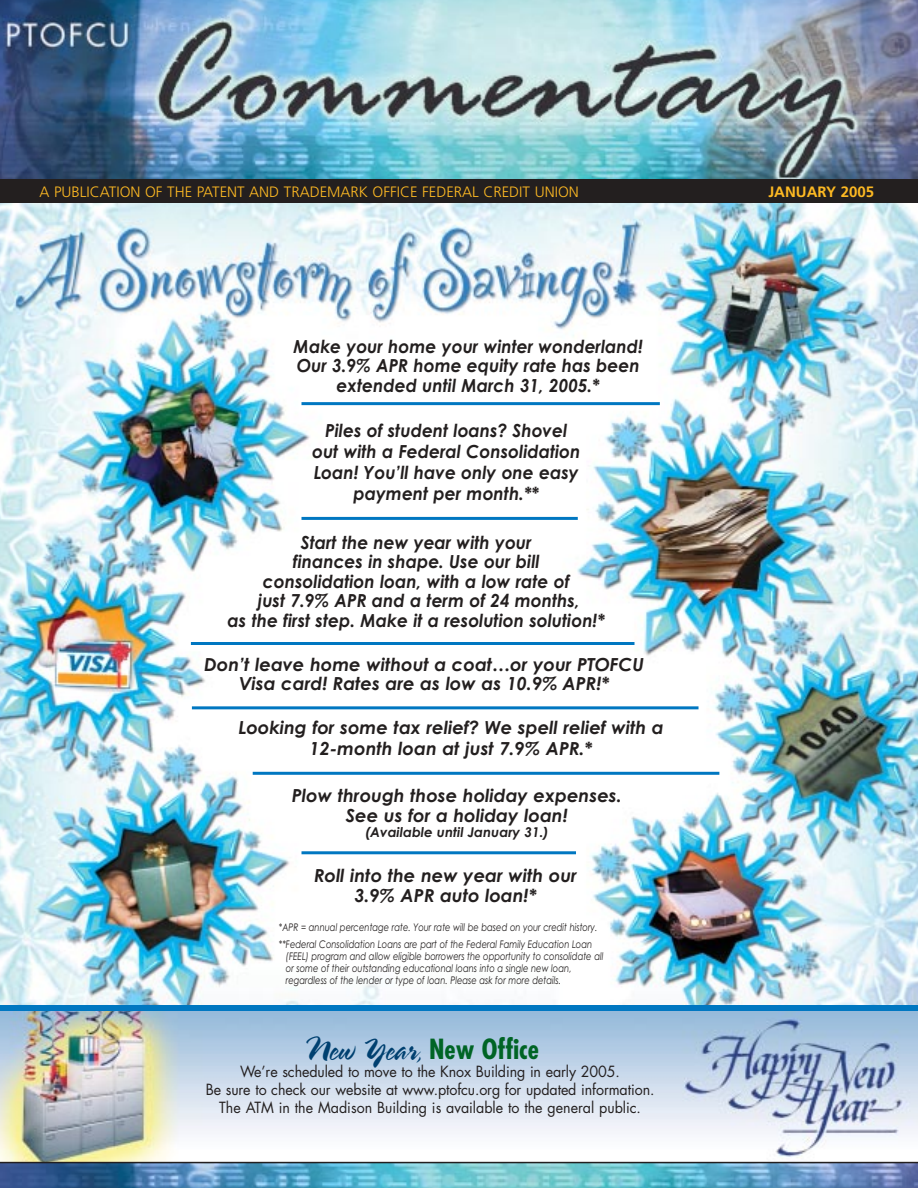
<style>
.page{position:relative;width:918px;height:1188px;background:#fff}
.page>*{position:absolute;margin:0;border:0;box-sizing:border-box;transform-origin:0 0}
.t1{font:700 condensed 27px "Futura";color:#006425}
.t2{font:italic 700 18px/19.5px "Century Gothic";color:#231f1f;text-align:center;scale:.95 1}
.t3{font:italic 700 18px/19.5px "Century Gothic";color:#231f1f;text-align:center}
.t4{font:15px/18px "Futura";letter-spacing:-.005em;color:#231f1f;text-align:center;scale:.95 1}
.t5{font:300 15px "Frutiger";color:#fdb923}
.t6{font:700 15px "Frutiger";color:#fdb923}
.t7{font:italic 700 13.5px "Century Gothic";color:#231f1f}
.t8{font:italic 10.5px/12px "Century Gothic";color:#231f1f;scale:.8 1}
.s1{font-family:"Spring";font-weight:400;font-stretch:normal;font-size:33px;color:#004070}
</style>
<div class="page">
<img style="left:0;top:202px;width:918px;height:960px">
<img style="left:0;top:0;width:918px;height:179px">
<div style="left:0;top:179px;width:918px;height:23px;background:#231f1f"></div>
<div style="left:0;top:1005px;width:918px;height:6px;background:#0077c1"></div>
<hr style="left:253px;top:772px;width:466px;height:3px;background:#0077c1">
<hr style="left:302px;top:851px;width:274px;height:3px;background:#0077c1">
<hr style="left:191px;top:642px;width:443px;height:3px;background:#0077c1">
<hr style="left:192px;top:706px;width:507px;height:3px;background:#0077c1">
<hr style="left:302px;top:517px;width:276px;height:3px;background:#0077c1">
<hr style="left:302px;top:402px;width:358px;height:3px;background:#0077c1">
<img style="left:0;top:1163px;width:918px;height:25px">
<hr style="left:0;top:1162px;width:918px;height:1px;background:#231f1f">
<p class="t5" style="left:40px;top:185px;width:541px">A PUBLICATION OF THE PATENT AND TRADEMARK OFFICE FEDERAL CREDIT UNION</p>
<p class="t6" style="left:768px;top:185px;width:107px">JANUARY 2005</p>
<p class="t2" style="left:294px;top:338px;width:369px">Make your home your winter wonderland!<br>Our 3.9% APR home equity rate has been extended until March 31, 2005.*</p>
<p class="t2" style="left:312px;top:422px;width:284px;line-height:21px">Piles of student loans? Shovel out with a Federal Consolidation<br>Loan! You’ll have only one easy payment per month.**</p>
<p class="t2" style="left:228px;top:534px;width:399px">Start the new year with your<br>finances in shape. Use our bill<br>consolidation loan, with a low rate of<br>just 7.9% APR and a term of 24 months,<br>as the first step. Make it a resolution solution!*</p>
<p class="t3" style="left:204px;top:656px;width:441px">Don’t leave home without a coat…or your PTOFCU<br>Visa card! Rates are as low as 10.9% APR!*</p>
<p class="t3" style="left:238px;top:718px;width:427px;line-height:21px">Looking for some tax relief? We spell relief with a<br>12-month loan at just 7.9% APR.*</p>
<p class="t3" style="left:292px;top:788px;width:331px">Plow through those holiday expenses.<br>See us for a holiday loan!</p>
<p class="t7" style="left:365px;top:827px;width:185px">(Available until January 31.)</p>
<p class="t3" style="left:314px;top:868px;width:264px">Roll into the new year with our<br>3.9% APR auto loan!*</p>
<p class="t8" style="left:279px;top:920px;width:400px;line-height:16.5px">*APR = annual percentage rate. Your rate will be based on your credit history. **Federal Consolidation Loans are part of the Federal Family Education Loan</p>
<p class="t8" style="left:286px;top:951px;width:398px">(FEEL) program and allow eligible borrowers the opportunity to consolidate all or some of their outstanding educational loans into a single new loan, regardless of the lender or type of loan. Please ask for more details.</p>
<h1 class="t1" style="left:303px;top:1037px;width:237px"><span class="s1">New Year,</span> New Office</h1>
<p class="t4" style="left:206px;top:1064px;width:474px">We’re scheduled to move to the Knox Building in early 2005.<br>Be sure to check our website at www.ptofcu.org for updated information.<br>The ATM in the Madison Building is available to the general public.</p>
</div>
